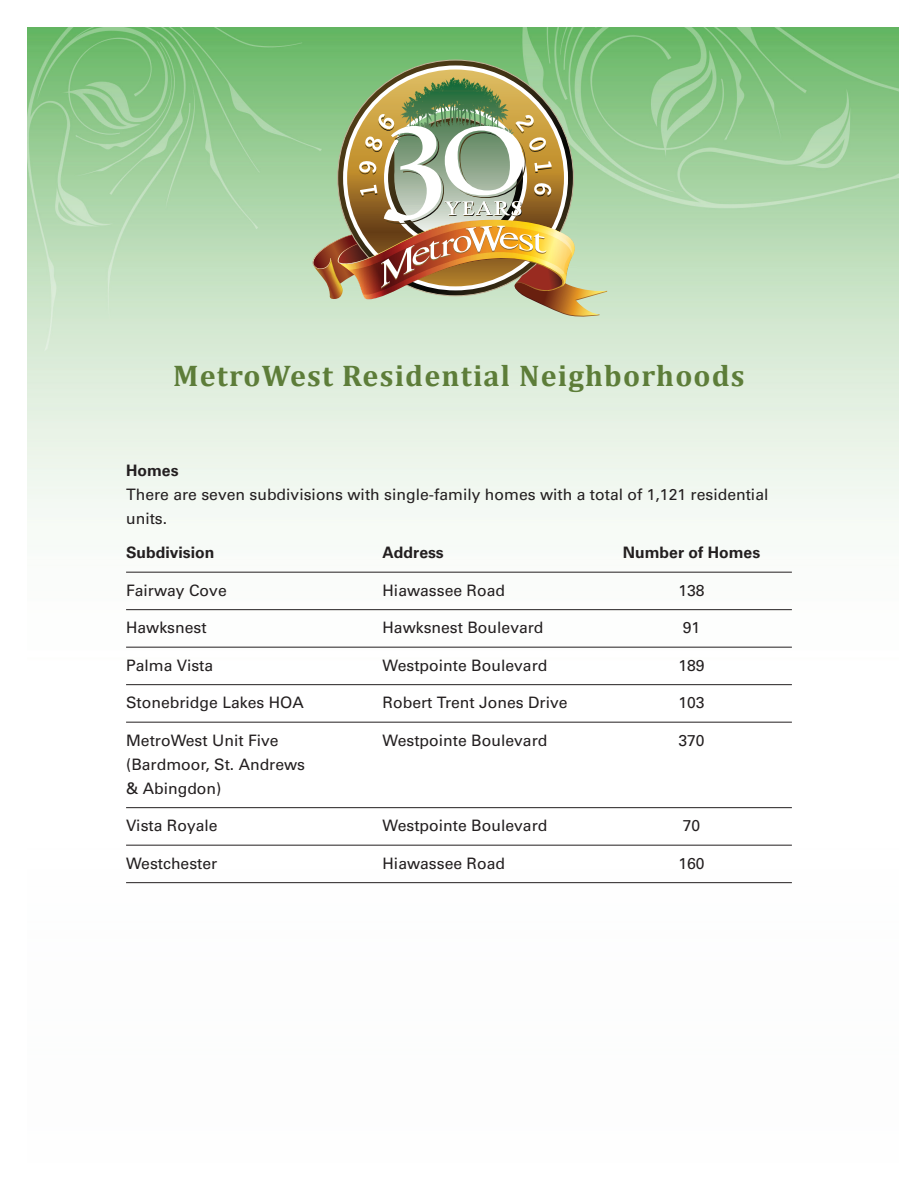
<style>
.page{position:relative;width:918px;height:1188px;background:#fff}
.page>*{position:absolute;margin:0;border:0;box-sizing:border-box;transform-origin:0 0}
.t1{font:700 30px "Cambria";letter-spacing:.04em;color:#5d7d39}
.t2{font:15.75px/24px "Univers";color:#231f20}
.t3{font:700 15.75px "Univers";color:#231f20}
</style>
<div class="page">
<img style="left:27px;top:27px;width:871px;height:857px">
<svg style="left:337px;top:59px;width:237px;height:40px;background:#78b16f"></svg>
<svg style="left:343px;top:65px;width:225px;height:34px;background:#92ac6f"></svg>
<svg style="left:445px;top:77px;width:9px;height:10px"></svg>
<img style="left:311px;top:99px;width:296px;height:220px">
<hr style="left:126px;top:572px;width:666px;height:1px;background:#231f20">
<hr style="left:126px;top:609px;width:666px;height:1px;background:#231f20">
<hr style="left:126px;top:647px;width:666px;height:1px;background:#231f20">
<hr style="left:126px;top:684px;width:666px;height:1px;background:#231f20">
<hr style="left:126px;top:722px;width:666px;height:1px;background:#231f20">
<hr style="left:126px;top:807px;width:666px;height:1px;background:#231f20">
<hr style="left:126px;top:845px;width:666px;height:1px;background:#231f20">
<hr style="left:126px;top:882px;width:666px;height:1px;background:#231f20">
<h1 class="t1" style="left:173px;top:355px;width:573px">MetroWest Residential Neighborhoods</h1>
<p class="t3" style="left:126px;top:461px;width:54px">Homes</p>
<p class="t2" style="left:126px;top:483px;width:644px">There are seven subdivisions with single-family homes with a total of 1,121 residential units.</p>
<p class="t3" style="left:126px;top:544px;width:90px">Subdivision</p>
<p class="t3" style="left:383px;top:544px;width:63px">Address</p>
<p class="t3" style="left:623px;top:544px;width:139px">Number of Homes</p>
<p class="t2" style="left:126px;top:578px;width:102px">Fairway Cove</p>
<p class="t2" style="left:383px;top:578px;width:124px">Hiawassee Road</p>
<p class="t2" style="left:678px;top:578px;width:28px">138</p>
<p class="t2" style="left:126px;top:616px;width:82px">Hawksnest</p>
<p class="t2" style="left:383px;top:616px;width:163px">Hawksnest Boulevard</p>
<p class="t2" style="left:683px;top:616px;width:19px">91</p>
<p class="t2" style="left:126px;top:653px;width:89px">Palma Vista</p>
<p class="t2" style="left:383px;top:653px;width:166px">Westpointe Boulevard</p>
<p class="t2" style="left:678px;top:653px;width:28px">189</p>
<p class="t2" style="left:126px;top:691px;width:179px">Stonebridge Lakes HOA</p>
<p class="t2" style="left:383px;top:691px;width:186px">Robert Trent Jones Drive</p>
<p class="t2" style="left:678px;top:691px;width:28px">103</p>
<p class="t2" style="left:126px;top:728px;width:154px">MetroWest Unit Five</p>
<p class="t2" style="left:383px;top:728px;width:166px">Westpointe Boulevard</p>
<p class="t2" style="left:678px;top:728px;width:28px">370</p>
<p class="t2" style="left:126px;top:752px;width:181px">(Bardmoor, St. Andrews &amp; Abingdon)</p>
<p class="t2" style="left:126px;top:814px;width:93px">Vista Royale</p>
<p class="t2" style="left:383px;top:814px;width:166px">Westpointe Boulevard</p>
<p class="t2" style="left:683px;top:814px;width:19px">70</p>
<p class="t2" style="left:126px;top:851px;width:93px">Westchester</p>
<p class="t2" style="left:383px;top:851px;width:124px">Hiawassee Road</p>
<p class="t2" style="left:678px;top:851px;width:28px">160</p>
</div>
